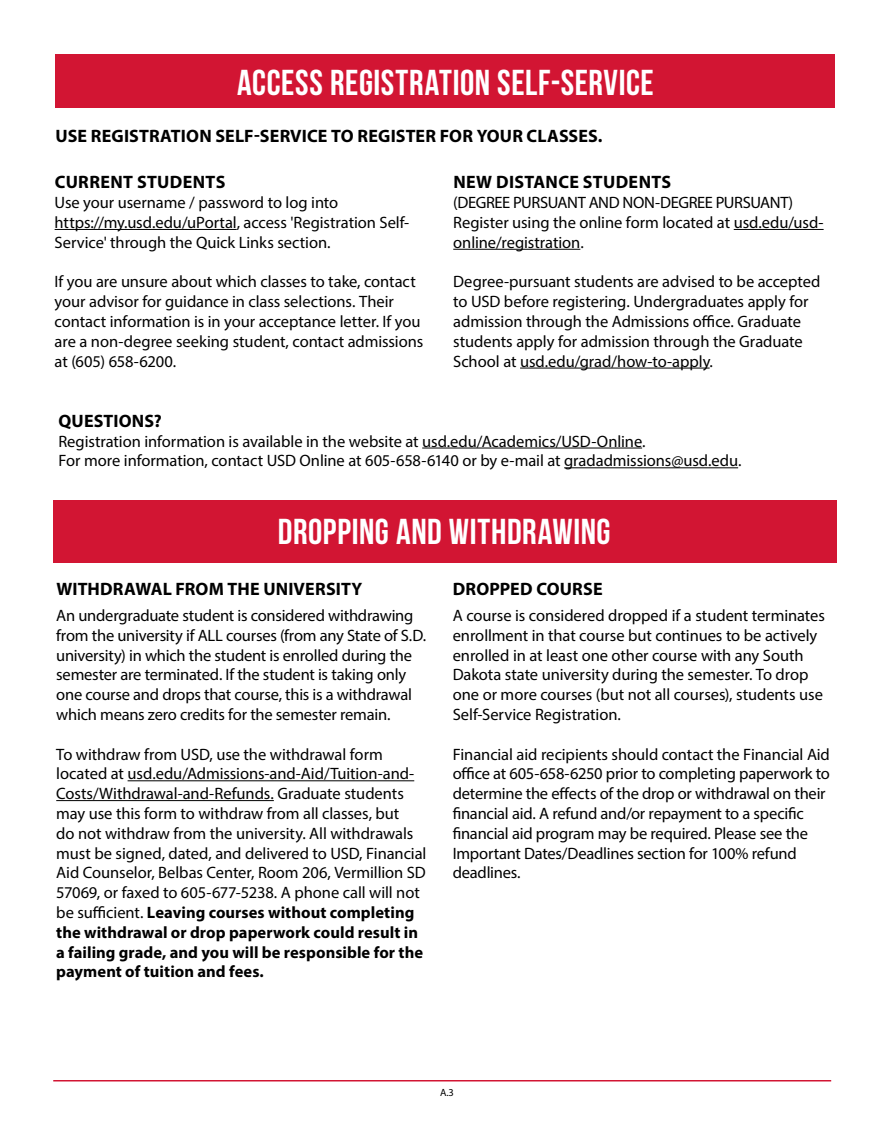
<style>
.page{position:relative;width:891px;height:1134px;background:#fff}
.page>*{position:absolute;margin:0;border:0;box-sizing:border-box;transform-origin:0 0}
.Subhead{font:700 36px "Bebas Neue";letter-spacing:.015em;color:#fff}
.Subhead-2{font:700 18px "Myriad Pro";letter-spacing:.01em;color:#000}
.t1{font:16.5px/19.8px "Myriad Pro";letter-spacing:-.005em;color:#000}
.t2{font:16.5px "Myriad Pro";letter-spacing:-.025em;color:#000}
.t3{font:10.5px "Myriad Pro";color:#000}
.s1{font-weight:700}
</style>
<div class="page">
<hr style="left:53px;top:1080px;width:778px;height:2px;background:#d21533">
<div style="left:55px;top:54px;width:780px;height:54px;background:#d21533"></div>
<hr style="left:55px;top:229px;width:182px;height:1px;background:#000">
<hr style="left:734px;top:229px;width:90px;height:1px;background:#000">
<hr style="left:453px;top:249px;width:127px;height:1px;background:#000">
<hr style="left:520px;top:368px;width:190px;height:1px;background:#000">
<hr style="left:422px;top:448px;width:220px;height:1px;background:#000">
<hr style="left:564px;top:468px;width:174px;height:1px;background:#000">
<div style="left:53px;top:500px;width:784px;height:62px;background:#d21533"></div>
<hr style="left:128px;top:781px;width:286px;height:1px;background:#000">
<hr style="left:56px;top:800px;width:218px;height:1px;background:#000">
<p class="Subhead" style="left:237px;top:62px;width:418px">ACCESS REGISTRATION SELF-SERVICE</p>
<p class="Subhead-2" style="left:56px;top:125px;width:549px">USE REGISTRATION SELF-SERVICE TO REGISTER FOR YOUR CLASSES.</p>
<p class="Subhead-2" style="left:55px;top:171px;width:172px">CURRENT STUDENTS</p>
<p class="t1" style="left:55px;top:192px;width:356px">Use your username / password to log into https://my.usd.edu/uPortal, access 'Registration Self-<br>Service' through the Quick Links section.</p>
<p class="t1" style="left:55px;top:272px;width:370px">If you are unsure about which classes to take, contact your advisor for guidance in class selections. Their contact information is in your acceptance letter. If you are a non-degree seeking student, contact admissions at (605) 658-6200.</p>
<p class="Subhead-2" style="left:453px;top:171px;width:219px">NEW DISTANCE STUDENTS</p>
<p class="t2" style="left:453px;top:192px;width:342px">(DEGREE PURSUANT AND NON-DEGREE PURSUANT)</p>
<p class="t1" style="left:453px;top:212px;width:372px">Register using the online form located at usd.edu/usd&shy;online/registration.</p>
<p class="t1" style="left:453px;top:272px;width:369px">Degree-pursuant students are advised to be accepted to USD before registering. Undergraduates apply for admission through the Admissions office. Graduate students apply for admission through the Graduate School at usd.edu/grad/how-to-apply.</p>
<p class="Subhead-2" style="left:59px;top:409px;width:105px">QUESTIONS?</p>
<p class="t1" style="left:58px;top:431px;width:685px">Registration information is available in the website at usd.edu/Academics/USD-Online.<br>For more information, contact USD Online at 605-658-6140 or by e-mail at gradadmissions@usd.edu.</p>
<p class="Subhead" style="left:278px;top:511px;width:334px">DROPPING AND WITHDRAWING</p>
<p class="Subhead-2" style="left:56px;top:577px;width:307px">WITHDRAWAL FROM THE UNIVERSITY</p>
<p class="t1" style="left:56px;top:605px;width:371px">An undergraduate student is considered withdrawing from the university if ALL courses (from any State of S.D. university) in which the student is enrolled during the semester are terminated. If the student is taking only one course and drops that course, this is a withdrawal which means zero credits for the semester remain.</p>
<p class="t1" style="left:56px;top:744px;width:372px">To withdraw from USD, use the withdrawal form located at usd.edu/Admissions-and-Aid/Tuition-and-Costs/Withdrawal-and-Refunds. Graduate students may use this form to withdraw from all classes, but<br>do not withdraw from the university. All withdrawals must be signed, dated, and delivered to USD, Financial Aid Counselor, Belbas Center, Room 206, Vermillion SD 57069, or faxed to 605-677-5238. A phone call will not be sufficient. <span class="s1">Leaving courses without completing the withdrawal or drop paperwork could result in a failing grade, and you will be responsible for the payment of tuition and fees.</span></p>
<p class="Subhead-2" style="left:453px;top:577px;width:151px">DROPPED COURSE</p>
<p class="t1" style="left:453px;top:605px;width:374px">A course is considered dropped if a student terminates enrollment in that course but continues to be actively enrolled in at least one other course with any South Dakota state university during the semester. To drop one or more courses (but not all courses), students use Self-Service Registration.</p>
<p class="t1" style="left:453px;top:744px;width:379px">Financial aid recipients should contact the Financial Aid office at 605-658-6250 prior to completing paperwork to determine the effects of the drop or withdrawal on their financial aid. A refund and/or repayment to a specific financial aid program may be required. Please see the Important Dates/Deadlines section for 100% refund deadlines.</p>
<p class="t3" style="left:440px;top:1086px;width:15px">A.3</p>
</div>
